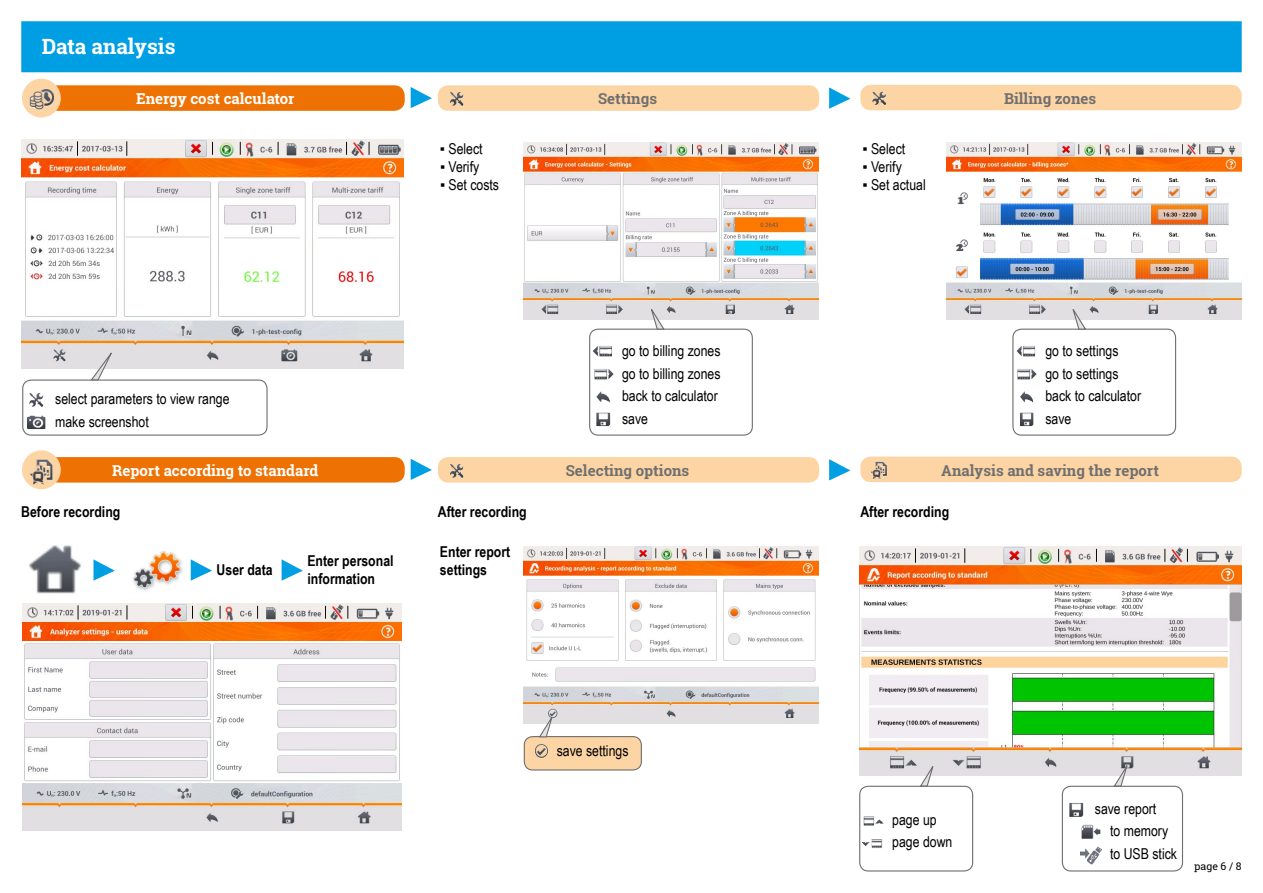
<style>
.page{position:relative;width:1263px;height:893px;background:#fff}
.page>*{position:absolute;margin:0;border:0;box-sizing:border-box;transform-origin:0 0}
.t1{font:700 21px "Roboto Slab";color:#fff}
.t2{font:15px/22.5px "Arial Narrow";color:#000}
.t3{font:700 15px/18px "Arial Narrow";color:#000}
.t4{font:700 15px "Roboto Slab";color:#706f6f}
.t5{font:700 15px "Roboto Slab";color:#fff}
.t6{font:10.5px "Roboto Slab";color:#000}
</style>
<div class="page">
<div style="left:21px;top:21px;width:1221px;height:51px;background:#009fe3;border:2px solid #009fe3"></div>
<img style="left:21px;top:139px;width:383px;height:230px">
<div style="left:28px;top:85px;width:377px;height:26px;background:#ee7203;border-radius:10px"></div>
<img style="left:27px;top:393px;width:19px;height:37px">
<div style="left:22px;top:379px;width:246px;height:57px;border:1px solid #706f6f;border-radius:9px"></div>
<svg style="left:89px;top:342px;width:29px;height:39px"></svg>
<img style="left:22px;top:79px;width:39px;height:38px;border-radius:19px">
<img style="left:523px;top:143px;width:295px;height:177px">
<div style="left:438px;top:85px;width:381px;height:26px;background:#fdd5a5;border-radius:10px"></div>
<img style="left:450px;top:92px;width:14px;height:15px">
<img style="left:947px;top:143px;width:295px;height:177px">
<div style="left:860px;top:85px;width:382px;height:25px;background:#fdd5a5;border-radius:10px"></div>
<img style="left:872px;top:91px;width:15px;height:15px">
<svg style="left:410px;top:87px;width:22px;height:21px"></svg>
<svg style="left:829px;top:87px;width:22px;height:22px"></svg>
<img style="left:593px;top:346px;width:19px;height:11px">
<img style="left:594px;top:369px;width:20px;height:58px">
<div style="left:589px;top:329px;width:164px;height:107px;border:1px solid #706f6f;border-radius:9px"></div>
<svg style="left:648px;top:302px;width:17px;height:29px"></svg>
<img style="left:1016px;top:346px;width:20px;height:11px">
<img style="left:1017px;top:369px;width:20px;height:58px">
<div style="left:1012px;top:329px;width:164px;height:107px;border:1px solid #706f6f;border-radius:9px"></div>
<svg style="left:1070px;top:302px;width:17px;height:29px"></svg>
<div style="left:28px;top:457px;width:377px;height:26px;background:#ee7203;border-radius:10px"></div>
<img style="left:22px;top:450px;width:39px;height:39px;border-radius:19px">
<img style="left:523px;top:546px;width:295px;height:177px">
<div style="left:438px;top:457px;width:381px;height:26px;background:#fdd5a5;border-radius:10px"></div>
<img style="left:450px;top:464px;width:14px;height:15px">
<img style="left:859px;top:546px;width:383px;height:230px">
<div style="left:860px;top:457px;width:382px;height:25px;background:#fdd5a5;border-radius:10px"></div>
<img style="left:871px;top:461px;width:16px;height:19px">
<svg style="left:410px;top:458px;width:22px;height:22px"></svg>
<svg style="left:829px;top:459px;width:22px;height:22px"></svg>
<div style="left:524px;top:737px;width:117px;height:33px;background:#fdd5a5;border-radius:9px"></div>
<img style="left:535px;top:744px;width:13px;height:15px">
<div style="left:524px;top:736px;width:118px;height:34px;border:1px solid #706f6f;border-radius:9px"></div>
<svg style="left:538px;top:710px;width:17px;height:28px"></svg>
<svg style="left:1113px;top:759px;width:17px;height:27px"></svg>
<img style="left:23px;top:603px;width:378px;height:227px">
<img style="left:133px;top:551px;width:50px;height:40px">
<img style="left:29px;top:545px;width:52px;height:49px">
<svg style="left:93px;top:559px;width:22px;height:22px"></svg>
<svg style="left:190px;top:559px;width:22px;height:22px"></svg>
<svg style="left:281px;top:559px;width:22px;height:22px"></svg>
<img style="left:1069px;top:803px;width:15px;height:14px">
<img style="left:1081px;top:824px;width:20px;height:15px">
<img style="left:1080px;top:846px;width:21px;height:19px">
<div style="left:1062px;top:786px;width:121px;height:85px;border:1px solid #706f6f;border-radius:9px"></div>
<svg style="left:919px;top:759px;width:17px;height:27px"></svg>
<img style="left:863px;top:816px;width:21px;height:10px">
<img style="left:862px;top:839px;width:21px;height:9px">
<div style="left:859px;top:786px;width:114px;height:85px;border:1px solid #706f6f;border-radius:9px"></div>
<h1 class="t1" style="left:42px;top:32px;width:135px">Data analysis</h1>
<p class="t5" style="left:136px;top:89px;width:160px">Energy cost calculator</p>
<p class="t2" style="left:55px;top:387px;width:176px">select parameters to view range make screenshot</p>
<p class="t2" style="left:440px;top:137px;width:44px">▪ Select</p>
<p class="t2" style="left:440px;top:155px;width:41px">▪ Verify</p>
<p class="t2" style="left:440px;top:173px;width:61px">▪ Set costs</p>
<p class="t4" style="left:598px;top:89px;width:60px">Settings</p>
<p class="t4" style="left:1004px;top:88px;width:94px">Billing zones</p>
<p class="t2" style="left:622px;top:339px;width:100px">go to billing zones go to billing zones back to calculator save</p>
<p class="t2" style="left:862px;top:137px;width:44px">▪ Select</p>
<p class="t2" style="left:862px;top:155px;width:41px">▪ Verify</p>
<p class="t2" style="left:862px;top:173px;width:65px">▪ Set actual</p>
<p class="t2" style="left:1045px;top:339px;width:97px">go to settings<br>go to settings back to calculator save</p>
<p class="t5" style="left:112px;top:460px;width:208px">Report according to standard</p>
<p class="t4" style="left:566px;top:460px;width:125px">Selecting options</p>
<p class="t4" style="left:941px;top:460px;width:219px">Analysis and saving the report</p>
<p class="t3" style="left:21px;top:502px;width:101px">Before recording</p>
<p class="t3" style="left:438px;top:502px;width:90px">After recording</p>
<p class="t3" style="left:860px;top:502px;width:90px">After recording</p>
<p class="t3" style="left:440px;top:542px;width:72px">Enter report</p>
<p class="t3" style="left:307px;top:551px;width:88px">Enter personal information</p>
<p class="t3" style="left:217px;top:560px;width:58px">User data</p>
<p class="t3" style="left:440px;top:560px;width:49px">settings</p>
<p class="t2" style="left:557px;top:739px;width:73px">save settings</p>
<p class="t2" style="left:892px;top:808px;width:62px">page up page down</p>
<p class="t2" style="left:1110px;top:796px;width:68px;text-indent:-15px">save report<br>to memory to USB stick</p>
<p class="t6" style="left:1194px;top:859px;width:49px">page 6 / 8</p>
</div>
